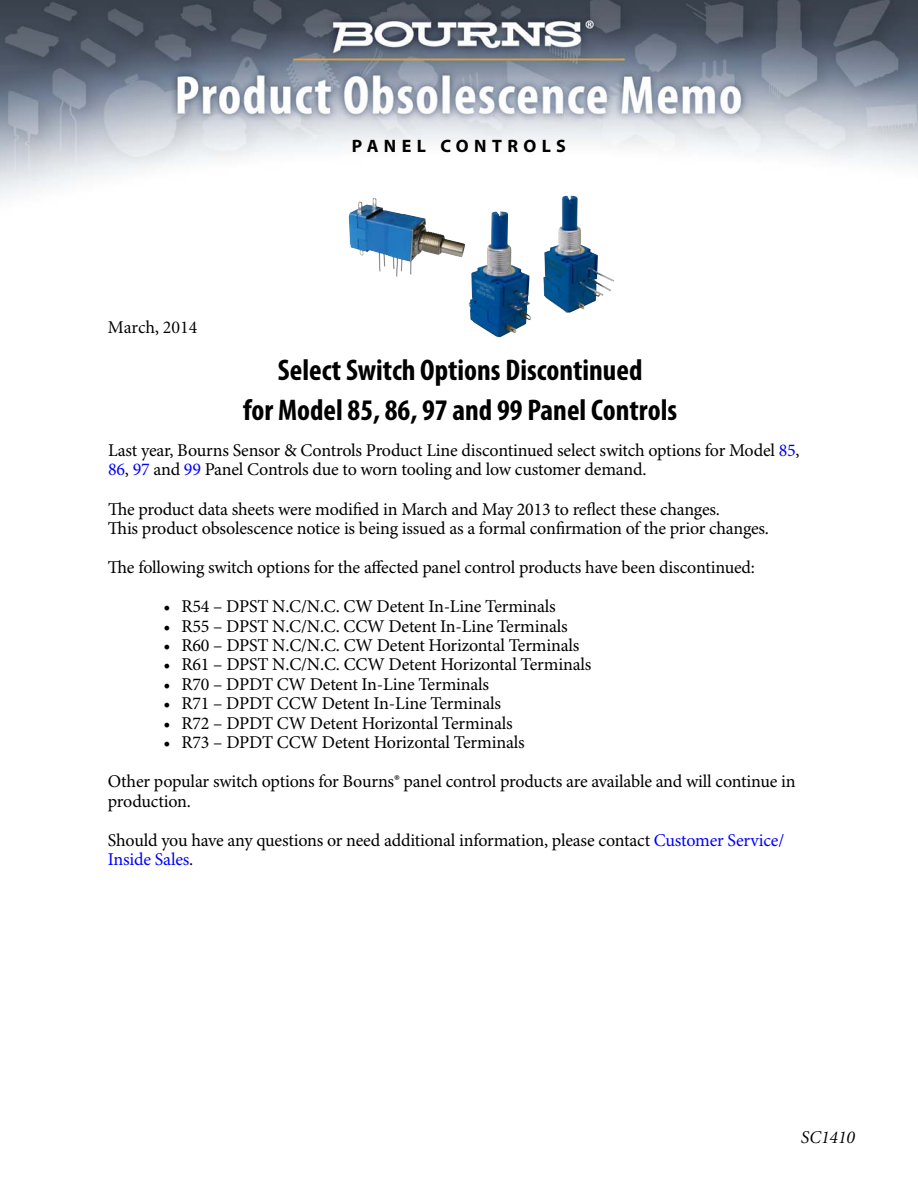
<style>
.page{position:relative;width:918px;height:1188px;background:#fff}
.page>*{position:absolute;margin:0;border:0;box-sizing:border-box;transform-origin:0 0}
.t1{font:700 condensed 30px/40.5px "Myriad Pro";color:#000;text-align:center}
.t2{font:18px/19.5px "Minion Pro";letter-spacing:-.01em;color:#000}
.t3{font:700 18px "Myriad Pro";letter-spacing:.3em;color:#000}
.t4{font:18px "Minion Pro";letter-spacing:-.01em;color:#00f}
.t5{font:18px "Minion";color:#000}
.t6{font:italic 18px "Minion";color:#000}
.s1{color:#00f}
.s2{color:#000}
</style>
<div class="page">
<img style="left:0;top:0;width:918px;height:199px">
<img style="left:349px;top:198px;width:116px;height:79px">
<img style="left:543px;top:196px;width:71px;height:117px">
<img style="left:469px;top:211px;width:62px;height:127px">
<p class="t5" style="left:108px;top:320px;width:91px">March, 2014</p>
<p class="t3" style="left:352px;top:135px;width:216px">PANEL CONTROLS</p>
<h1 class="t1" style="left:243px;top:349px;width:435px">Select Switch Options Discontinued<br>for Model 85, 86, 97 and 99 Panel Controls</h1>
<p class="t2" style="left:108px;top:442px;width:693px">Last year, Bourns Sensor &amp; Controls Product Line discontinued select switch options for Model <span class="s1">85</span>,<br><span class="s1">86</span>, <span class="s1">97</span> and <span class="s1">99</span> Panel Controls due to worn tooling and low customer demand.</p>
<p class="t2" style="left:108px;top:501px;width:663px">The product data sheets were modified in March and May 2013 to reflect these changes.<br>This product obsolescence notice is being issued as a formal confirmation of the prior changes.</p>
<p class="t2" style="left:108px;top:559px;width:649px">The following switch options for the affected panel control products have been discontinued:</p>
<p class="t2" style="left:163px;top:598px;width:394px">• R54 – DPST N.C/N.C. CW Detent In-Line Terminals</p>
<p class="t2" style="left:163px;top:618px;width:406px">• R55 – DPST N.C/N.C. CCW Detent In-Line Terminals</p>
<p class="t2" style="left:163px;top:637px;width:418px">• R60 – DPST N.C/N.C. CW Detent Horizontal Terminals</p>
<p class="t2" style="left:163px;top:657px;width:430px">• R61 – DPST N.C/N.C. CCW Detent Horizontal Terminals</p>
<p class="t2" style="left:163px;top:676px;width:327px">• R70 – DPDT CW Detent In-Line Terminals</p>
<p class="t2" style="left:163px;top:696px;width:339px">• R71 – DPDT CCW Detent In-Line Terminals</p>
<p class="t2" style="left:163px;top:715px;width:351px">• R72 – DPDT CW Detent Horizontal Terminals</p>
<p class="t2" style="left:108px;top:725px;width:689px;line-height:39px;text-indent:55px">• R73 – DPDT CCW Detent Horizontal Terminals<br>Other popular switch options for Bourns® panel control products are available and will continue in</p>
<p class="t2" style="left:108px;top:783px;width:678px;line-height:39px">production.<br>Should you have any questions or need additional information, please contact <span class="s1">Customer Service/</span></p>
<p class="t4" style="left:108px;top:853px;width:87px">Inside Sales<span class="s2">.</span></p>
<p class="t6" style="left:801px;top:1130px;width:56px">SC1410</p>
</div>
